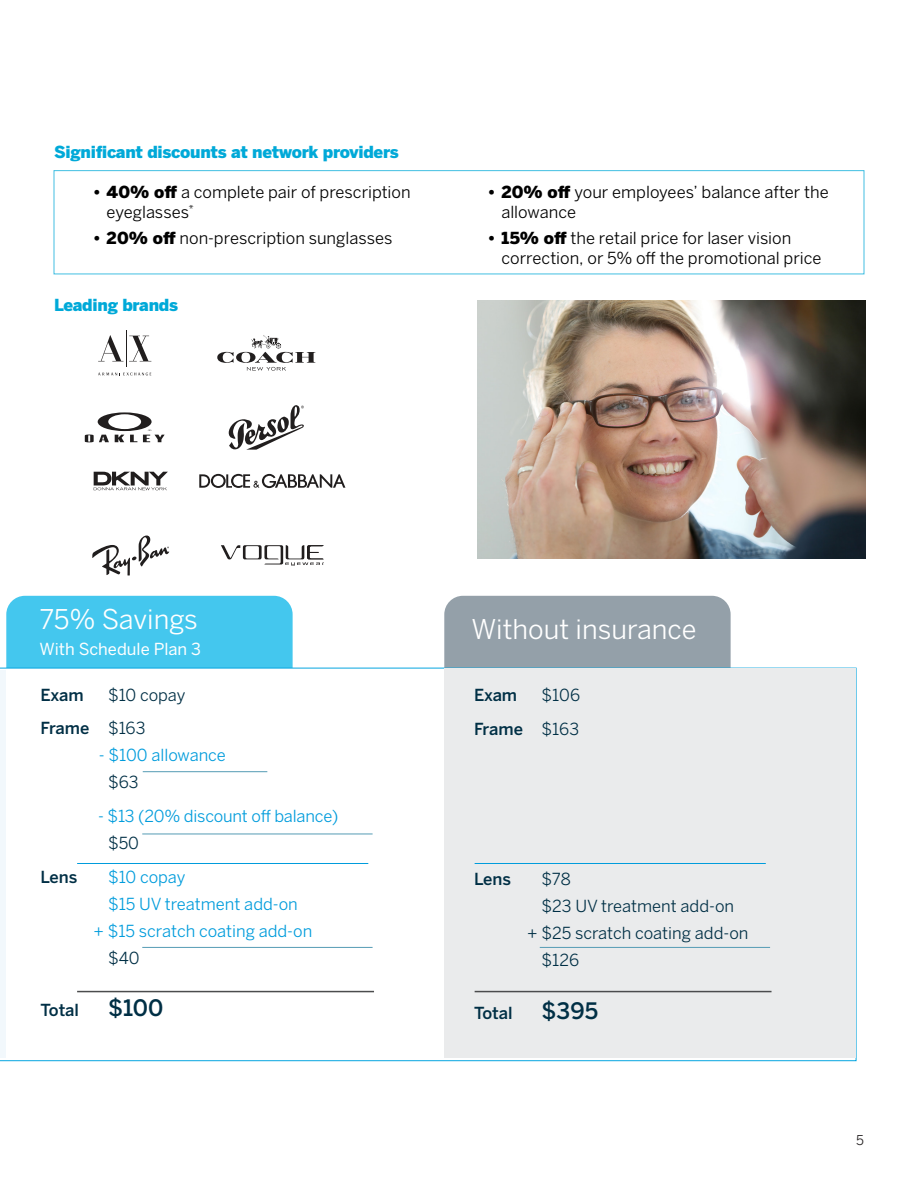
<style>
.page{position:relative;width:918px;height:1188px;background:#fff}
.page>*{position:absolute;margin:0;border:0;box-sizing:border-box;transform-origin:0 0}
.t1{font:27px "Benton Sans";color:#fff}
.t2{font:500 22.5px "Benton Sans";color:#002f45}
.t3{font:16.5px/19.5px "Benton Sans";color:#000}
.t4{font:16.5px/27px "Benton Sans";letter-spacing:-.01em;color:#009cdc}
.t5{font:16.5px/27px "Benton Sans";color:#002f45}
.t6{font:900 16.5px "Benton Sans";letter-spacing:-.015em;color:#00a9d8}
.t7{font:500 16.5px "Benton Sans";color:#002f45}
.t8{font:16.5px "Benton Sans";color:#fff}
.t9{font:13.5px "Benton Sans";color:#231f20}
.s1{font-weight:900}
.s2{font-weight:400}
.s3{color:#002f45}
</style>
<div class="page">
<div style="left:6px;top:596px;width:287px;height:129px;background:#44c7ee;border-radius:19px"></div>
<div style="left:444px;top:596px;width:287px;height:129px;background:#94a0a9;border-radius:19px"></div>
<svg style="left:0;top:668px;width:856px;height:393px"></svg>
<div style="left:444px;top:669px;width:412px;height:389px;background:#eaebec"></div>
<div style="left:0;top:670px;width:5px;height:388px;background:#f2f8fc"></div>
<hr style="left:143px;top:771px;width:124px;height:1px;background:#549bb4">
<hr style="left:142px;top:834px;width:231px;height:1px;background:#549bb4">
<hr style="left:142px;top:947px;width:231px;height:1px;background:#549bb4">
<hr style="left:540px;top:947px;width:230px;height:1px;background:#549bb4">
<hr style="left:77px;top:863px;width:291px;height:1px;background:#009cdc">
<hr style="left:475px;top:863px;width:291px;height:1px;background:#009cdc">
<hr style="left:77px;top:991px;width:297px;height:1px;background:#4b4c4d">
<hr style="left:475px;top:991px;width:297px;height:1px;background:#4b4c4d">
<svg style="left:98px;top:335px;width:25px;height:26px"></svg>
<svg style="left:129px;top:336px;width:22px;height:25px"></svg>
<hr style="left:126px;top:330px;width:1px;height:37px;background:#211e1e">
<svg style="left:98px;top:372px;width:53px;height:4px"></svg>
<svg style="left:217px;top:335px;width:98px;height:36px"></svg>
<svg style="left:85px;top:412px;width:80px;height:30px"></svg>
<svg style="left:229px;top:405px;width:75px;height:45px"></svg>
<svg style="left:94px;top:472px;width:74px;height:18px"></svg>
<svg style="left:199px;top:474px;width:146px;height:14px"></svg>
<svg style="left:92px;top:536px;width:77px;height:40px"></svg>
<svg style="left:221px;top:545px;width:103px;height:21px"></svg>
<img style="left:477px;top:301px;width:388px;height:257px">
<p class="t6" style="left:54px;top:143px;width:346px">Significant discounts at network providers</p>
<p class="t3" style="left:107px;top:182px;width:305px;text-indent:-14px"><span class="s1">• 40% off</span> a complete pair of prescription eyeglasses<sup>*</sup></p>
<p class="t3" style="left:93px;top:228px;width:301px"><span class="s1">• 20% off</span> non-prescription sunglasses</p>
<p class="t6" style="left:54px;top:296px;width:126px">Leading brands</p>
<p class="t3" style="left:501px;top:182px;width:329px;text-indent:-14px"><span class="s1">• 20% off</span> your employees’ balance after the allowance</p>
<p class="t3" style="left:501px;top:228px;width:322px;text-indent:-14px"><span class="s1">• 15% off</span> the retail price for laser vision correction, or 5% off the promotional price</p>
<p class="t1" style="left:40px;top:603px;width:160px">75% Savings</p>
<p class="t8" style="left:40px;top:640px;width:163px">With Schedule Plan 3</p>
<p class="t7" style="left:40px;top:685px;width:45px">Exam</p>
<p class="t5" style="left:108px;top:681px;width:79px">$10 copay</p>
<p class="t7" style="left:40px;top:719px;width:106px">Frame <span class="s2">$163</span></p>
<p class="t4" style="left:108px;top:742px;width:119px;text-indent:-9px">- $100 allowance <span class="s3">$63</span></p>
<p class="t4" style="left:98px;top:802px;width:242px">- $13 (20% discount off balance)</p>
<p class="t5" style="left:108px;top:829px;width:33px">$50</p>
<p class="t7" style="left:40px;top:867px;width:39px">Lens</p>
<p class="t4" style="left:108px;top:863px;width:191px">$10 copay<br>$15 UV treatment add-on</p>
<p class="t4" style="left:94px;top:917px;width:220px">+ $15 scratch coating add-on</p>
<p class="t5" style="left:108px;top:944px;width:33px">$40</p>
<p class="t7" style="left:40px;top:1001px;width:40px">Total</p>
<p class="t2" style="left:108px;top:995px;width:57px">$100</p>
<p class="t1" style="left:472px;top:614px;width:226px">Without insurance</p>
<p class="t7" style="left:474px;top:685px;width:45px">Exam</p>
<p class="t5" style="left:542px;top:682px;width:40px">$106</p>
<p class="t7" style="left:474px;top:719px;width:106px">Frame <span class="s2">$163</span></p>
<p class="t7" style="left:474px;top:869px;width:39px">Lens</p>
<p class="t5" style="left:542px;top:865px;width:194px">$78<br>$23 UV treatment add-on</p>
<p class="t5" style="left:527px;top:919px;width:223px">+ $25 scratch coating add-on</p>
<p class="t5" style="left:542px;top:946px;width:39px">$126</p>
<p class="t7" style="left:474px;top:1003px;width:40px">Total</p>
<p class="t2" style="left:542px;top:997px;width:58px">$395</p>
<p class="t9" style="left:856px;top:1132px;width:9px">5</p>
</div>
